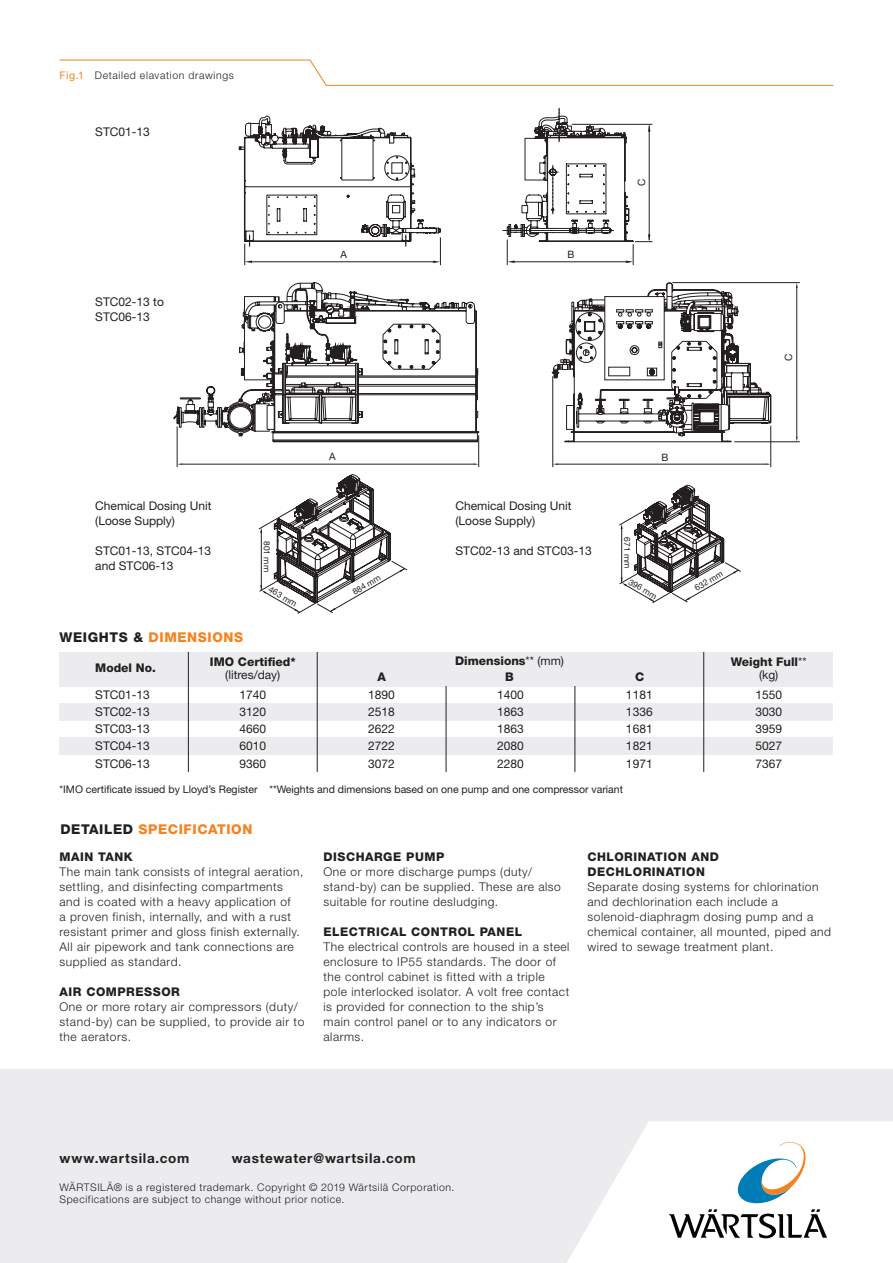
<style>
.page{position:relative;width:893px;height:1263px;background:#fff}
.page>*{position:absolute;margin:0;border:0;box-sizing:border-box;transform-origin:0 0}
.t1{font:800 13.5px "Helvetica Neue LT Std";letter-spacing:.045em;color:#f58220}
.t2{font:700 13.5px "Helvetica Neue LT Std";letter-spacing:.055em;color:#231f20}
.t3{font:300 12px/15px "Helvetica Neue LT Std";letter-spacing:.045em;color:#231f20}
.t4{font:12px "Helvetica Neue LT Std";color:#231f20}
.t5{font:800 12px/15px "Helvetica Neue LT Std";letter-spacing:.045em;color:#231f20}
.t6{font:800 12px "Helvetica Neue LT Std";color:#231f20}
.caption1{font:300 10.5px "Helvetica Neue LT Std";letter-spacing:.055em;color:#231f20}
.t7{font:10.5px "Helvetica Neue LT Std";color:#231f20}
.t8{font:10.2px "Helvetica Neue";color:#231f20}
.t9{font:8.55px "Helvetica Neue";color:#231f20}
.s1{font-weight:400;color:#f58220}
.s2{color:#231f20}
.s3{font-weight:400}
</style>
<div class="page">
<svg style="left:733px;top:283px;width:38px;height:143px"></svg>
<svg style="left:298px;top:282px;width:435px;height:160px"></svg>
<svg style="left:173px;top:283px;width:306px;height:185px"></svg>
<svg style="left:177px;top:463px;width:302px;height:2px"></svg>
<hr style="left:552px;top:376px;width:1px;height:91px;background:#231f20">
<hr style="left:770px;top:426px;width:1px;height:41px;background:#231f20">
<svg style="left:553px;top:463px;width:218px;height:2px"></svg>
<hr style="left:672px;top:282px;width:128px;height:1px;background:#231f20">
<hr style="left:734px;top:441px;width:66px;height:1px;background:#231f20">
<svg style="left:796px;top:283px;width:2px;height:159px"></svg>
<svg style="left:258px;top:474px;width:109px;height:140px"></svg>
<svg style="left:261px;top:485px;width:449px;height:108px"></svg>
<svg style="left:619px;top:509px;width:122px;height:94px"></svg>
<hr style="left:621px;top:526px;width:1px;height:57px;background:#231f20">
<svg style="left:239px;top:108px;width:395px;height:157px"></svg>
<svg style="left:245px;top:261px;width:7px;height:2px"></svg>
<svg style="left:433px;top:261px;width:7px;height:2px"></svg>
<hr style="left:514px;top:261px;width:116px;height:1px;background:#231f20">
<svg style="left:507px;top:240px;width:8px;height:25px"></svg>
<hr style="left:649px;top:126px;width:1px;height:114px;background:#231f20">
<hr style="left:572px;top:124px;width:80px;height:1px;background:#231f20">
<svg style="left:626px;top:234px;width:26px;height:31px"></svg>
<svg style="left:59px;top:59px;width:775px;height:27px"></svg>
<div style="left:60px;top:652px;width:773px;height:17px;background:#ececee"></div>
<div style="left:60px;top:669px;width:773px;height:17px;background:#ececee"></div>
<div style="left:60px;top:703px;width:773px;height:17px;background:#ececee"></div>
<div style="left:60px;top:737px;width:773px;height:17px;background:#ececee"></div>
<hr style="left:446px;top:686px;width:1px;height:86px;background:#231f20">
<hr style="left:575px;top:686px;width:1px;height:86px;background:#231f20">
<hr style="left:188px;top:652px;width:1px;height:120px;background:#231f20">
<hr style="left:317px;top:652px;width:1px;height:120px;background:#231f20">
<hr style="left:703px;top:652px;width:1px;height:120px;background:#231f20">
<div style="left:0;top:1069px;width:893px;height:194px;background:#ececee"></div>
<svg style="left:567px;top:1121px;width:326px;height:142px;fill:#fff"></svg>
<svg style="left:734px;top:1141px;width:74px;height:62px;background:#c8dbe2"></svg>
<svg style="left:669px;top:1209px;width:158px;height:29px;background:#b3b3b2"></svg>
<p class="caption1" style="left:60px;top:69px;width:176px"><span class="s1">Fig.1</span> Detailed elavation drawings</p>
<p class="t4" style="left:95px;top:124px;width:56px">STC01-13</p>
<p class="t4" style="left:95px;top:295px;width:70px">STC02-13 to</p>
<p class="t4" style="left:95px;top:310px;width:56px">STC06-13</p>
<p class="t8" style="left:340px;top:247px;width:8px">A</p>
<p class="t8" style="left:567px;top:247px;width:8px">B</p>
<p class="t8" style="left:634px;top:186px;width:9px;rotate:-90deg">C</p>
<p class="t8" style="left:781px;top:361px;width:9px;rotate:-90deg">C</p>
<p class="t4" style="left:95px;top:499px;width:118px">Chemical Dosing Unit</p>
<p class="t4" style="left:95px;top:514px;width:81px">(Loose Supply)</p>
<p class="t4" style="left:95px;top:544px;width:118px">STC01-13, STC04-13</p>
<p class="t4" style="left:95px;top:559px;width:80px">and STC06-13</p>
<p class="t9" style="left:273px;top:541px;width:33px;rotate:89deg">801 mm</p>
<p class="t9" style="left:273px;top:583px;width:33px;rotate:31deg">463 mm</p>
<p class="t1" style="left:60px;top:629px;width:185px"><span class="s2">WEIGHTS &amp;</span> DIMENSIONS</p>
<p class="t6" style="left:210px;top:654px;width:87px">IMO Certified*</p>
<p class="t4" style="left:225px;top:668px;width:57px">(litres/day)</p>
<p class="t5" style="left:95px;top:660px;width:62px">Model No.</p>
<p class="t4" style="left:95px;top:687px;width:56px">STC01-13</p>
<p class="t4" style="left:95px;top:704px;width:56px">STC02-13</p>
<p class="t4" style="left:95px;top:722px;width:56px">STC03-13</p>
<p class="t4" style="left:95px;top:739px;width:56px">STC04-13</p>
<p class="t4" style="left:95px;top:756px;width:56px">STC06-13</p>
<p class="t4" style="left:239px;top:687px;width:28px">1740</p>
<p class="t4" style="left:239px;top:704px;width:28px">3120</p>
<p class="t4" style="left:239px;top:722px;width:28px">4660</p>
<p class="t4" style="left:239px;top:739px;width:28px">6010</p>
<p class="t4" style="left:239px;top:756px;width:28px">9360</p>
<p class="t8" style="left:329px;top:449px;width:8px">A</p>
<p class="t8" style="left:661px;top:450px;width:8px">B</p>
<p class="t9" style="left:350px;top:587px;width:33px;rotate:-31deg">884 mm</p>
<p class="t4" style="left:455px;top:499px;width:118px">Chemical Dosing Unit</p>
<p class="t4" style="left:455px;top:514px;width:81px">(Loose Supply)</p>
<p class="t4" style="left:455px;top:544px;width:138px">STC02-13 and STC03-13</p>
<p class="t6" style="left:455px;top:654px;width:110px">Dimensions<span class="s3">** (mm)</span></p>
<p class="t9" style="left:633px;top:537px;width:33px;rotate:89deg">671 mm</p>
<p class="t9" style="left:633px;top:576px;width:33px;rotate:31deg">396 mm</p>
<p class="t5" style="left:377px;top:670px;width:10px">A</p>
<p class="t5" style="left:505px;top:670px;width:10px">B</p>
<p class="t5" style="left:635px;top:670px;width:11px">C</p>
<p class="t4" style="left:368px;top:687px;width:28px">1890</p>
<p class="t4" style="left:368px;top:704px;width:28px">2518</p>
<p class="t4" style="left:368px;top:722px;width:28px">2622</p>
<p class="t4" style="left:368px;top:739px;width:28px">2722</p>
<p class="t4" style="left:368px;top:756px;width:28px">3072</p>
<p class="t4" style="left:497px;top:687px;width:28px">1400</p>
<p class="t4" style="left:497px;top:704px;width:28px">1863</p>
<p class="t4" style="left:497px;top:722px;width:28px">1863</p>
<p class="t4" style="left:497px;top:739px;width:28px">2080</p>
<p class="t4" style="left:497px;top:756px;width:28px">2280</p>
<p class="t4" style="left:626px;top:687px;width:28px">1181</p>
<p class="t4" style="left:626px;top:704px;width:28px">1336</p>
<p class="t4" style="left:626px;top:722px;width:28px">1681</p>
<p class="t4" style="left:626px;top:739px;width:28px">1821</p>
<p class="t4" style="left:626px;top:756px;width:28px">1971</p>
<p class="t7" style="left:60px;top:782px;width:565px">*IMO certificate issued by Lloyd’s Register **Weights and dimensions based on one pump and one compressor variant</p>
<p class="t1" style="left:60px;top:821px;width:194px"><span class="s2">DETAILED</span> SPECIFICATION</p>
<p class="t9" style="left:692px;top:583px;width:33px;rotate:-31deg">632 mm</p>
<p class="t6" style="left:731px;top:654px;width:77px">Weight Full<span class="s3">**</span></p>
<p class="t4" style="left:759px;top:668px;width:21px">(kg)</p>
<p class="t4" style="left:755px;top:687px;width:28px">1550</p>
<p class="t4" style="left:755px;top:704px;width:28px">3030</p>
<p class="t4" style="left:755px;top:722px;width:28px">3959</p>
<p class="t4" style="left:755px;top:739px;width:28px">5027</p>
<p class="t4" style="left:755px;top:756px;width:28px">7367</p>
<p class="t5" style="left:60px;top:849px;width:75px">MAIN TANK</p>
<p class="t3" style="left:60px;top:864px;width:245px">The main tank consists of integral aeration, settling, and disinfecting compartments and is coated with a heavy application of<br>a proven finish, internally, and with a rust resistant primer and gloss finish externally.<br>All air pipework and tank connections are supplied as standard.</p>
<p class="t5" style="left:60px;top:984px;width:122px">AIR COMPRESSOR</p>
<p class="t3" style="left:60px;top:999px;width:246px">One or more rotary air compressors (duty/ stand-by) can be supplied, to provide air to the aerators.</p>
<p class="t5" style="left:323px;top:849px;width:122px">DISCHARGE PUMP</p>
<p class="t3" style="left:323px;top:864px;width:239px">One or more discharge pumps (duty/ stand-by) can be supplied. These are also suitable for routine desludging.</p>
<p class="t5" style="left:323px;top:924px;width:200px">ELECTRICAL CONTROL PANEL</p>
<p class="t3" style="left:323px;top:939px;width:247px">The electrical controls are housed in a steel enclosure to IP55 standards. The door of the control cabinet is fitted with a triple pole interlocked isolator. A volt free contact is provided for connection to the ship’s main control panel or to any indicators or alarms.</p>
<p class="t5" style="left:587px;top:849px;width:133px">CHLORINATION AND<br>DECHLORINATION</p>
<p class="t3" style="left:587px;top:879px;width:245px">Separate dosing systems for chlorination and dechlorination each include a solenoid-diaphragm dosing pump and a chemical container, all mounted, piped and wired to sewage treatment plant.</p>
<p class="t2" style="left:60px;top:1150px;width:131px">www.wartsila.com</p>
<p class="t2" style="left:232px;top:1150px;width:185px">wastewater@wartsila.com</p>
<p class="caption1" style="left:60px;top:1181px;width:396px">WÄRTSILÄ® is a registered trademark. Copyright © 2019 Wärtsilä Corporation.</p>
<p class="caption1" style="left:60px;top:1193px;width:286px">Specifications are subject to change without prior notice.</p>
</div>
